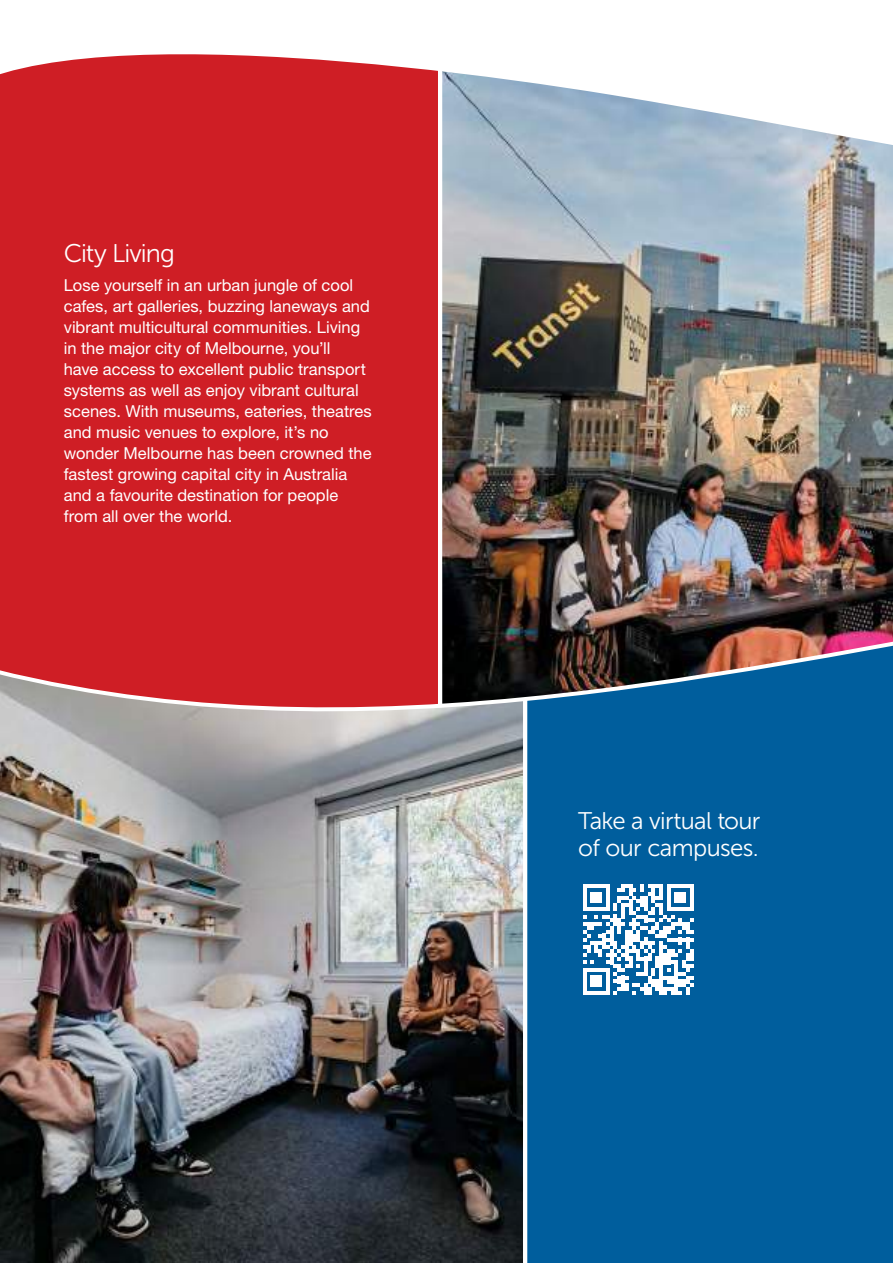
<style>
.page{position:relative;width:893px;height:1263px;background:#fff}
.page>*{position:absolute;margin:0;border:0;box-sizing:border-box;transform-origin:0 0}
.t1{font:25.5px "Museo Sans 300";letter-spacing:-.035em;color:#fff}
.t2{font:24px/27px "Museo Sans 300";letter-spacing:-.03em;color:#fff}
.t3{font:16.5px/21px "Helvetica Neue LT 55 Roman";color:#fff}
</style>
<div class="page">
<div style="left:0;top:48px;width:438px;height:692px;background:#cf1e25"></div>
<img style="left:442px;top:275px;width:451px;height:236px">
<svg style="left:0;top:48px;width:893px;height:227px"></svg>
<img style="left:0;top:511px;width:893px;height:752px">
<hr style="left:438px;top:57px;width:4px;height:650px;background:#fff">
<hr style="left:523px;top:699px;width:4px;height:564px;background:#fff">
<svg style="left:583px;top:884px;width:110px;height:111px"></svg>
<h1 class="t1" style="left:64px;top:239px;width:113px">City Living</h1>
<p class="t3" style="left:64px;top:274px;width:310px">Lose yourself in an urban jungle of cool cafes, art galleries, buzzing laneways and vibrant multicultural communities. Living in the major city of Melbourne, you’ll<br>have access to excellent public transport systems as well as enjoy vibrant cultural scenes. With museums, eateries, theatres and music venues to explore, it’s no wonder Melbourne has been crowned the fastest growing capital city in Australia and a favourite destination for people from all over the world.</p>
<h2 class="t2" style="left:578px;top:807px;width:184px">Take a virtual tour of our campuses.</h2>
</div>
